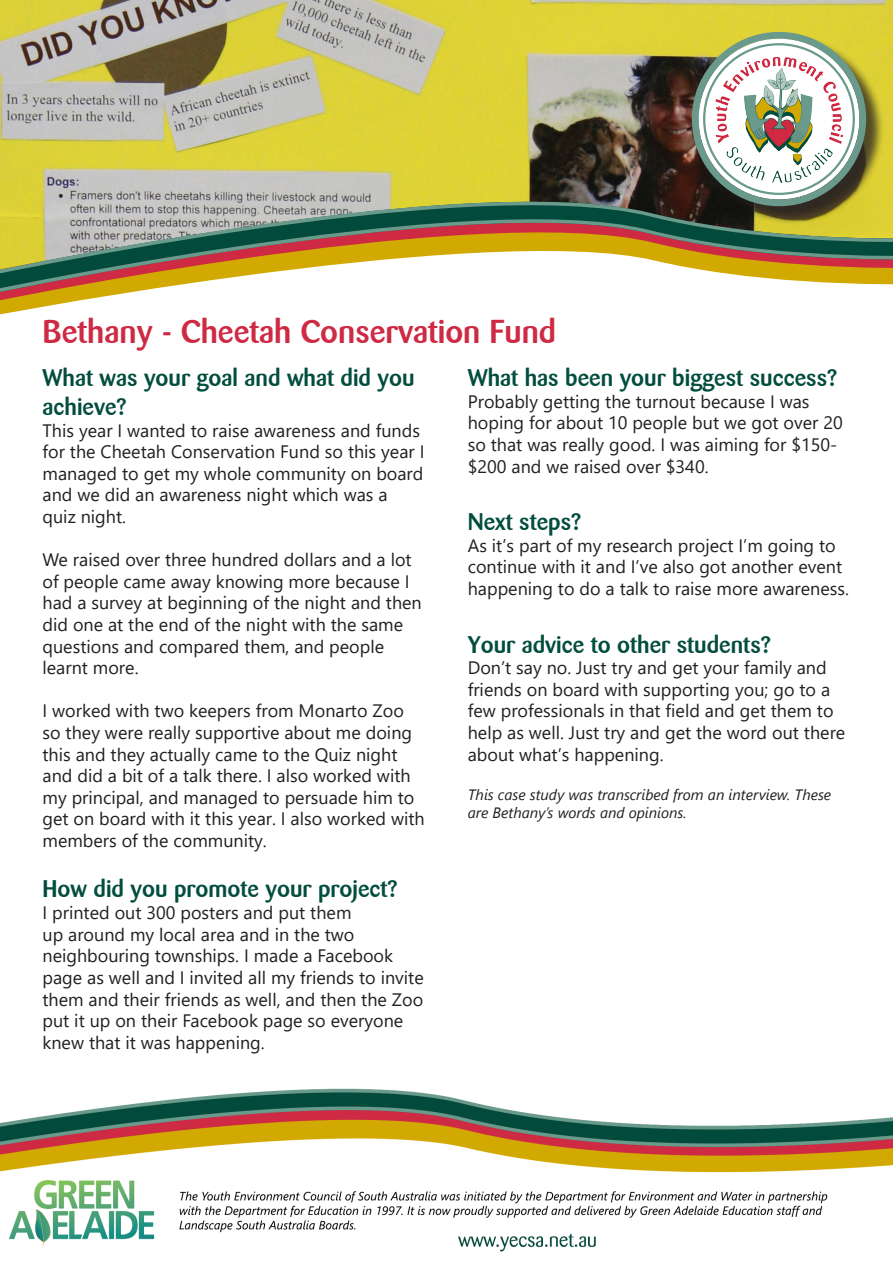
<style>
.page{position:relative;width:893px;height:1263px;background:#fff}
.page>*{position:absolute;margin:0;border:0;box-sizing:border-box;transform-origin:0 0}
.Heading_-_title{font:500 33px "Barmeno";color:#ce2a43}
.Body_text{font:500 24px "Barmeno";color:#024d3d}
.Subhead_1{font:500 24px/28.8px "Barmeno";color:#024d3d}
.Body_text-2{font:18px/21.6px "Segoe UI";color:#231f20}
.Body_text-3{font:italic 15px/18px "Segoe UI";color:#231f20}
</style>
<div class="page">
<img style="left:0;top:1088px;width:893px;height:164px">
<img style="left:0;top:0;width:893px;height:169px">
<div style="left:694px;top:34px;width:190px;height:190px;background:#231f20;opacity:.75"></div>
<svg style="left:699px;top:39px;width:160px;height:160px"></svg>
<div style="left:692px;top:32px;width:174px;height:174px;border:7px solid #6a9a8c;border-radius:50%"></div>
<svg style="left:0;top:169px;width:893px;height:18px;background:#a6a06f"></svg>
<svg style="left:0;top:187px;width:893px;height:118px"></svg>
<img style="left:716px;top:56px;width:126px;height:126px">
<p class="Heading_-_title" style="left:43px;top:312px;width:515px">Bethany - Cheetah Conservation Fund</p>
<p class="Subhead_1" style="left:43px;top:364px;width:374px">What was your goal and what did you achieve?</p>
<p class="Body_text-2" style="left:43px;top:418px;width:383px">This year I wanted to raise awareness and funds for the Cheetah Conservation Fund so this year I managed to get my whole community on board and we did an awareness night which was a quiz night.</p>
<p class="Body_text-2" style="left:43px;top:547px;width:381px">We raised over three hundred dollars and a lot of people came away knowing more because I had a survey at beginning of the night and then did one at the end of the night with the same questions and compared them, and people learnt more.</p>
<p class="Body_text-2" style="left:43px;top:699px;width:384px">I worked with two keepers from Monarto Zoo so they were really supportive about me doing this and they actually came to the Quiz night and did a bit of a talk there. I also worked with my principal, and managed to persuade him to get on board with it this year. I also worked with members of the community.</p>
<p class="Body_text" style="left:43px;top:875px;width:357px">How did you promote your project?</p>
<p class="Body_text-2" style="left:43px;top:900px;width:383px">I printed out 300 posters and put them<br>up around my local area and in the two neighbouring townships. I made a Facebook page as well and I invited all my friends to invite them and their friends as well, and then the Zoo put it up on their Facebook page so everyone knew that it was happening.</p>
<p class="Body_text" style="left:468px;top:364px;width:371px">What has been your biggest success?</p>
<p class="Body_text-2" style="left:468px;top:389px;width:376px">Probably getting the turnout because I was hoping for about 10 people but we got over 20 so that was really good. I was aiming for $150- $200 and we raised over $340.</p>
<p class="Body_text" style="left:468px;top:508px;width:115px">Next steps?</p>
<p class="Body_text-2" style="left:468px;top:533px;width:383px">As it’s part of my research project I’m going to continue with it and I’ve also got another event happening to do a talk to raise more awareness.</p>
<p class="Subhead_1" style="left:468px;top:630px;width:305px">Your advice to other students?</p>
<p class="Body_text-2" style="left:468px;top:655px;width:379px">Don’t say no. Just try and get your family and friends on board with supporting you; go to a few professionals in that field and get them to help as well. Just try and get the word out there about what’s happening.</p>
<p class="Body_text-3" style="left:468px;top:783px;width:365px">This case study was transcribed from an interview. These are Bethany’s words and opinions.</p>
</div>
